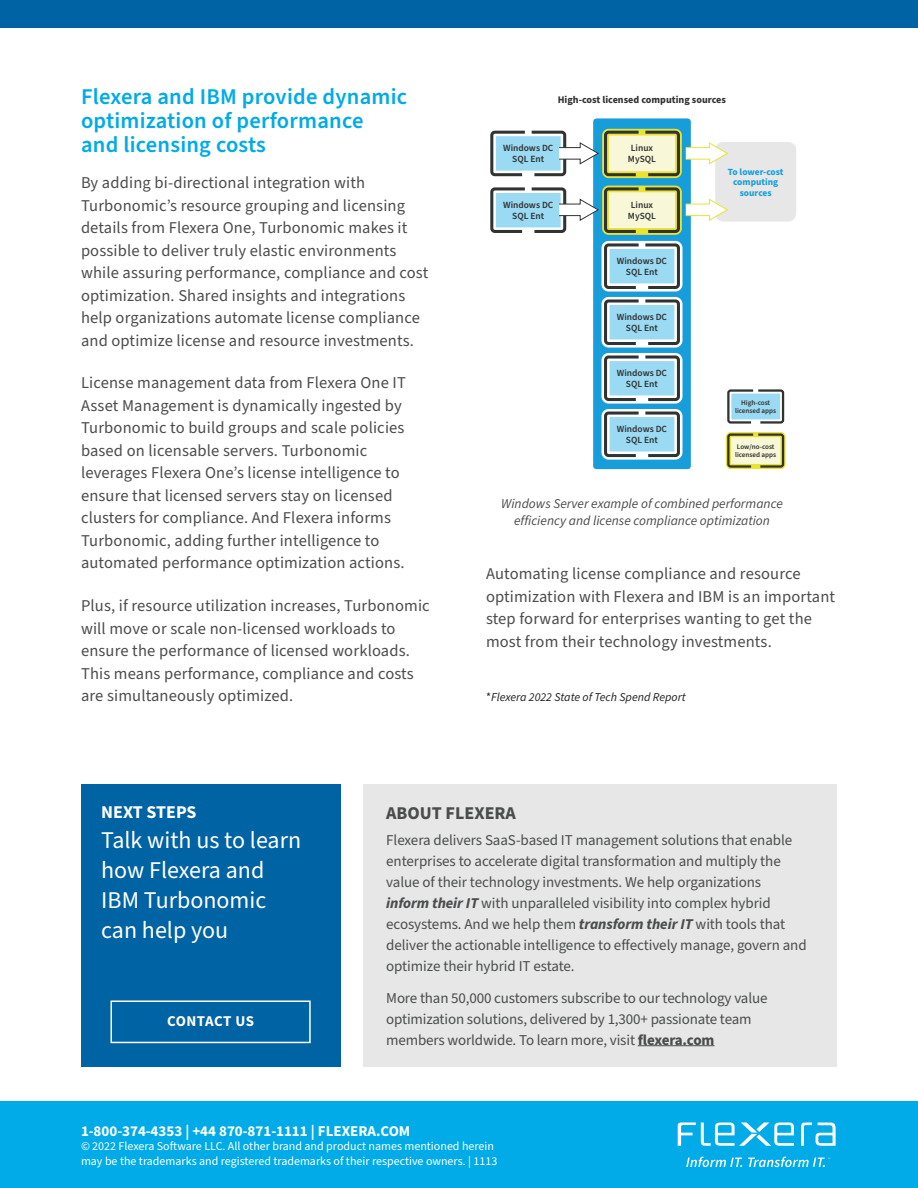
<style>
.page{position:relative;width:918px;height:1188px;background:#fff}
.page>*{position:absolute;margin:0;border:0;box-sizing:border-box;transform-origin:0 0}
.t1{font:24px/30px "Source Sans Pro";color:#fff}
.t2{font:600 22.5px/24px "Source Sans Pro";letter-spacing:.01em;color:#00abe7}
.t3{font:700 18px "Source Sans Pro";color:#4b4c4d}
.t4{font:18px "Source Sans Variable";color:#fff}
.t5{font:16.5px/22.5px "Source Sans Pro";letter-spacing:.01em;color:#4b4c4d}
.t6{font:15px/21px "Source Sans Pro";letter-spacing:-.005em;color:#4b4c4d}
.t7{font:15px "Source Sans Variable";color:#fff}
.t8{font:15px "Source Sans Variable";letter-spacing:.025em;color:#fff}
.t9{font:italic 13.5px/16.2px "Source Sans Pro";color:#4b4c4d;text-align:center}
.t10{font:12px/14.4px "Source Sans Pro";color:#fff}
.t11{font:italic 12px "Source Sans Pro";color:#231f20}
.t12{font:700 10.2px "Source Sans Pro";color:#313232}
.t13{font:600 9.45px/10.8px "Source Sans Pro";color:#313232;text-align:center}
.t14{font:700 9.45px/10.8px "Source Sans Pro";color:#179eda;text-align:center}
.t15{font:600 7.05px/8.1px "Source Sans Pro";color:#313232;text-align:center}
.s1{font-style:normal}
.s2{font-weight:700;font-style:italic}
.s3{font-weight:700}
</style>
<div class="page">
<div style="left:0;top:0;width:918px;height:27px;background:#0063a4"></div>
<div style="left:0;top:1102px;width:918px;height:86px;background:#00abe7"></div>
<svg style="left:686px;top:1157px;width:56px;height:10px"></svg>
<svg style="left:748px;top:1157px;width:82px;height:10px"></svg>
<svg style="left:801px;top:1122px;width:35px;height:24px"></svg>
<svg style="left:678px;top:1122px;width:116px;height:24px"></svg>
<div style="left:81px;top:784px;width:259px;height:283px;background:#0063a4"></div>
<div style="left:363px;top:784px;width:474px;height:283px;background:#e6e7e6"></div>
<hr style="left:638px;top:1045px;width:77px;height:1px;background:#4b4c4d">
<div style="left:488px;top:128px;width:81px;height:51px;border:8px solid #fff;border-radius:3px"></div>
<div style="left:725px;top:388px;width:61px;height:37px;border:6px solid #fff;border-radius:2px"></div>
<svg style="left:726px;top:388px;width:59px;height:37px"></svg>
<div style="left:488px;top:185px;width:81px;height:51px;border:8px solid #fff;border-radius:3px"></div>
<div style="left:719px;top:146px;width:73px;height:71px;background:#e6e7e6;border-radius:4px"></div>
<div style="left:715px;top:142px;width:81px;height:80px;border:8px solid #e6e7e6;border-radius:4px"></div>
<div style="left:593px;top:119px;width:98px;height:350px;background:#179eda;border-radius:3px"></div>
<svg style="left:726px;top:432px;width:59px;height:37px;background:#d4d399"></svg>
<svg style="left:489px;top:129px;width:240px;height:49px"></svg>
<svg style="left:489px;top:186px;width:240px;height:49px"></svg>
<div style="left:601px;top:241px;width:81px;height:51px;border:8px solid #fff;border-radius:3px"></div>
<svg style="left:603px;top:242px;width:78px;height:49px;background:#a1c7d6"></svg>
<div style="left:601px;top:297px;width:81px;height:51px;border:8px solid #fff;border-radius:3px"></div>
<svg style="left:603px;top:298px;width:78px;height:49px;background:#a1c7d6"></svg>
<div style="left:601px;top:353px;width:81px;height:51px;border:8px solid #fff;border-radius:3px"></div>
<svg style="left:603px;top:354px;width:78px;height:49px;background:#a1c7d6"></svg>
<div style="left:601px;top:409px;width:81px;height:51px;border:8px solid #fff;border-radius:3px"></div>
<svg style="left:603px;top:410px;width:78px;height:49px;background:#a1c7d6"></svg>
<div style="left:110px;top:1001px;width:201px;height:42px;border:2px solid #fff"></div>
<h2 class="t2" style="left:81px;top:85px;width:328px">Flexera and IBM provide dynamic optimization of performance<br>and licensing costs</h2>
<p class="t5" style="left:81px;top:172px;width:349px">By adding bi-directional integration with Turbonomic’s resource grouping and licensing details from Flexera One, Turbonomic makes it possible to deliver truly elastic environments while assuring performance, compliance and cost optimization. Shared insights and integrations help organizations automate license compliance and optimize license and resource investments.</p>
<p class="t5" style="left:81px;top:372px;width:326px">License management data from Flexera One IT Asset Management is dynamically ingested by Turbonomic to build groups and scale policies based on licensable servers. Turbonomic leverages Flexera One’s license intelligence to ensure that licensed servers stay on licensed clusters for compliance. And Flexera informs Turbonomic, adding further intelligence to automated performance optimization actions.</p>
<p class="t5" style="left:81px;top:595px;width:350px">Plus, if resource utilization increases, Turbonomic will move or scale non-licensed workloads to ensure the performance of licensed workloads.<br>This means performance, compliance and costs are simultaneously optimized.</p>
<p class="t12" style="left:558px;top:92px;width:170px">High-cost licensed computing sources</p>
<p class="t13" style="left:503px;top:143px;width:52px">Windows DC<br>SQL Ent</p>
<p class="t13" style="left:503px;top:200px;width:52px">Windows DC<br>SQL Ent</p>
<p class="t13" style="left:628px;top:143px;width:30px;text-align:left">Linux<br>MySQL</p>
<p class="t13" style="left:628px;top:200px;width:30px;text-align:left">Linux<br>MySQL</p>
<p class="t13" style="left:617px;top:256px;width:52px">Windows DC<br>SQL Ent</p>
<p class="t13" style="left:617px;top:312px;width:52px">Windows DC<br>SQL Ent</p>
<p class="t13" style="left:617px;top:368px;width:52px">Windows DC<br>SQL Ent</p>
<p class="t13" style="left:617px;top:424px;width:52px">Windows DC<br>SQL Ent</p>
<p class="t14" style="left:728px;top:166px;width:57px">To lower-cost computing sources</p>
<p class="t15" style="left:735px;top:398px;width:43px">High-cost licensed apps</p>
<p class="t15" style="left:735px;top:443px;width:43px;text-align:left">Low/no-cost licensed apps</p>
<p class="t9" style="left:501px;top:496px;width:283px">Windows Server example of combined performance efficiency and license compliance optimization</p>
<p class="t5" style="left:486px;top:563px;width:351px">Automating license compliance and resource optimization with Flexera and IBM is an important step forward for enterprises wanting to get the most from their technology investments.</p>
<p class="t11" style="left:486px;top:689px;width:201px"><span class="s1">*</span>Flexera 2022 State of Tech Spend Report</p>
<p class="t4" style="left:101px;top:801px;width:97px">NEXT STEPS</p>
<h1 class="t1" style="left:101px;top:826px;width:201px">Talk with us to learn how Flexera and<br>IBM Turbonomic can help you</h1>
<p class="t8" style="left:167px;top:1012px;width:89px">CONTACT US</p>
<p class="t3" style="left:386px;top:800px;width:131px">ABOUT FLEXERA</p>
<p class="t6" style="left:386px;top:830px;width:422px">Flexera delivers SaaS-based IT management solutions that enable enterprises to accelerate digital transformation and multiply the value of their technology investments. We help organizations <span class="s2">inform their IT</span> with unparalleled visibility into complex hybrid ecosystems. And we help them <span class="s2">transform their IT</span> with tools that deliver the actionable intelligence to effectively manage, govern and optimize their hybrid IT estate.</p>
<p class="t6" style="left:386px;top:988px;width:383px">More than 50,000 customers subscribe to our technology value optimization solutions, delivered by 1,300+ passionate team members worldwide. To learn more, visit <span class="s3">flexera.com</span></p>
<p class="t7" style="left:81px;top:1122px;width:331px">1-800-374-4353 | +44 870-871-1111 | FLEXERA.COM</p>
<p class="t10" style="left:81px;top:1140px;width:418px">© 2022 Flexera Software LLC. All other brand and product names mentioned herein may be the trademarks and registered trademarks of their respective owners. | 1113</p>
</div>
